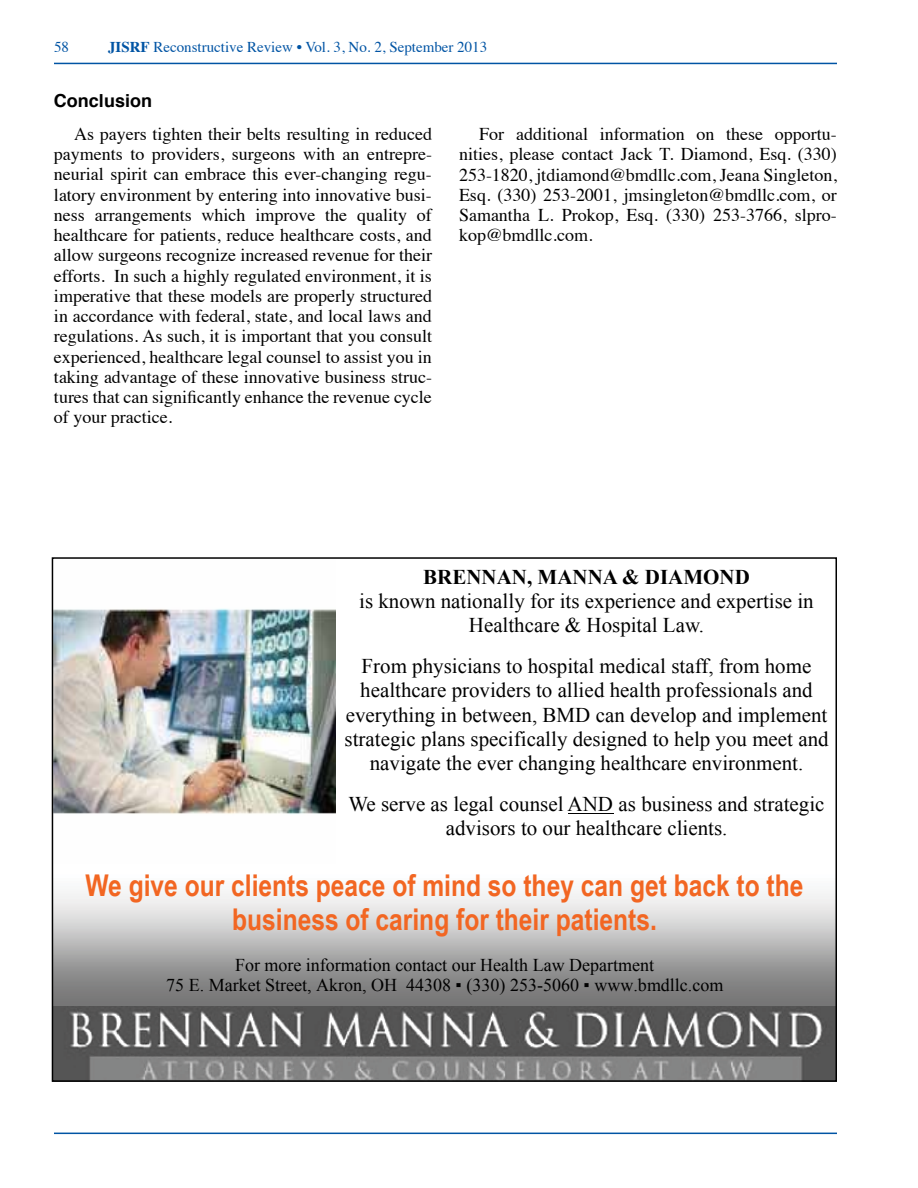
<style>
.page{position:relative;width:918px;height:1188px;background:#fff}
.page>*{position:absolute;margin:0;border:0;box-sizing:border-box;transform-origin:0 0}
.t1{font:700 30px/34.3px "Arial Narrow";color:#f26622;text-align:center}
.t2{font:21px/24.2px "Times New Roman";color:#000;text-align:center}
.t3{font:700 21px "Times New Roman";color:#000}
.t4{font:18px/20.2px "Times";color:#000;text-align:justify}
.t5{font:18px/20.7px "Times New Roman";color:#000;text-align:center}
.t6{font:700 18px "Helvetica";color:#000}
.t7{font:15px "Times";color:#0054a4}
.s1{font-weight:700}
</style>
<div class="page">
<hr style="left:54px;top:63px;width:783px;height:1px;background:#0054a4">
<hr style="left:54px;top:1133px;width:783px;height:1px;background:#0054a4">
<hr style="left:568px;top:813px;width:45px;height:1px;background:#000">
<img style="left:55px;top:893px;width:779px;height:186px">
<img style="left:55px;top:608px;width:281px;height:206px">
<div style="left:595px;top:978px;width:127px;height:18px;background:#808081"></div>
<p class="t7" style="left:54px;top:33px;width:16px">58</p>
<p class="t7" style="left:108px;top:33px;width:381px"><span class="s1">JISRF</span> Reconstructive Review • Vol. 3, No. 2, September 2013</p>
<p class="t6" style="left:54px;top:87px;width:100px">Conclusion</p>
<p class="t4" style="left:54px;top:122px;width:380px;text-indent:20px">As payers tighten their belts resulting in reduced payments to providers, surgeons with an entrepre&shy;neurial spirit can embrace this ever-changing regu&shy;latory environment by entering into innovative busi&shy;ness arrangements which improve the quality of healthcare for patients, reduce healthcare costs, and allow surgeons recognize increased revenue for their efforts. In such a highly regulated environment, it is imperative that these models are properly structured in accordance with federal, state, and local laws and regulations. As such, it is important that you consult experienced, healthcare legal counsel to assist you in taking advantage of these innovative business struc&shy;tures that can significantly enhance the revenue cycle of your practice.</p>
<p class="t4" style="left:459px;top:122px;width:380px;text-indent:20px">For additional information on these opportu&shy;nities, please contact Jack T. Diamond, Esq. (330)<br>253-1820, jtdiamond@bmdllc.com, Jeana Singleton, Esq. (330) 253-2001, jmsingleton@bmdllc.com, or Samantha L. Prokop, Esq. (330) 253-3766, slpro&shy;kop@bmdllc.com.</p>
<p class="t3" style="left:423px;top:562px;width:328px">BRENNAN, MANNA &amp; DIAMOND</p>
<p class="t2" style="left:359px;top:588px;width:456px">is known nationally for its experience and expertise in<br>Healthcare &amp; Hospital Law.</p>
<p class="t2" style="left:345px;top:654px;width:486px">From physicians to hospital medical staff, from home healthcare providers to allied health professionals and everything in between, BMD can develop and implement strategic plans specifically designed to help you meet and navigate the ever changing healthcare environment.</p>
<p class="t2" style="left:349px;top:792px;width:478px">We serve as legal counsel AND as business and strategic advisors to our healthcare clients.</p>
<h1 class="t1" style="left:85px;top:867px;width:719px">We give our clients peace of mind so they can get back to the business of caring for their patients.</h1>
<p class="t5" style="left:166px;top:954px;width:559px">For more information contact our Health Law Department<br>75 E. Market Street, Akron, OH 44308 ▪ (330) 253-5060 ▪ www.bmdllc.com</p>
</div>
